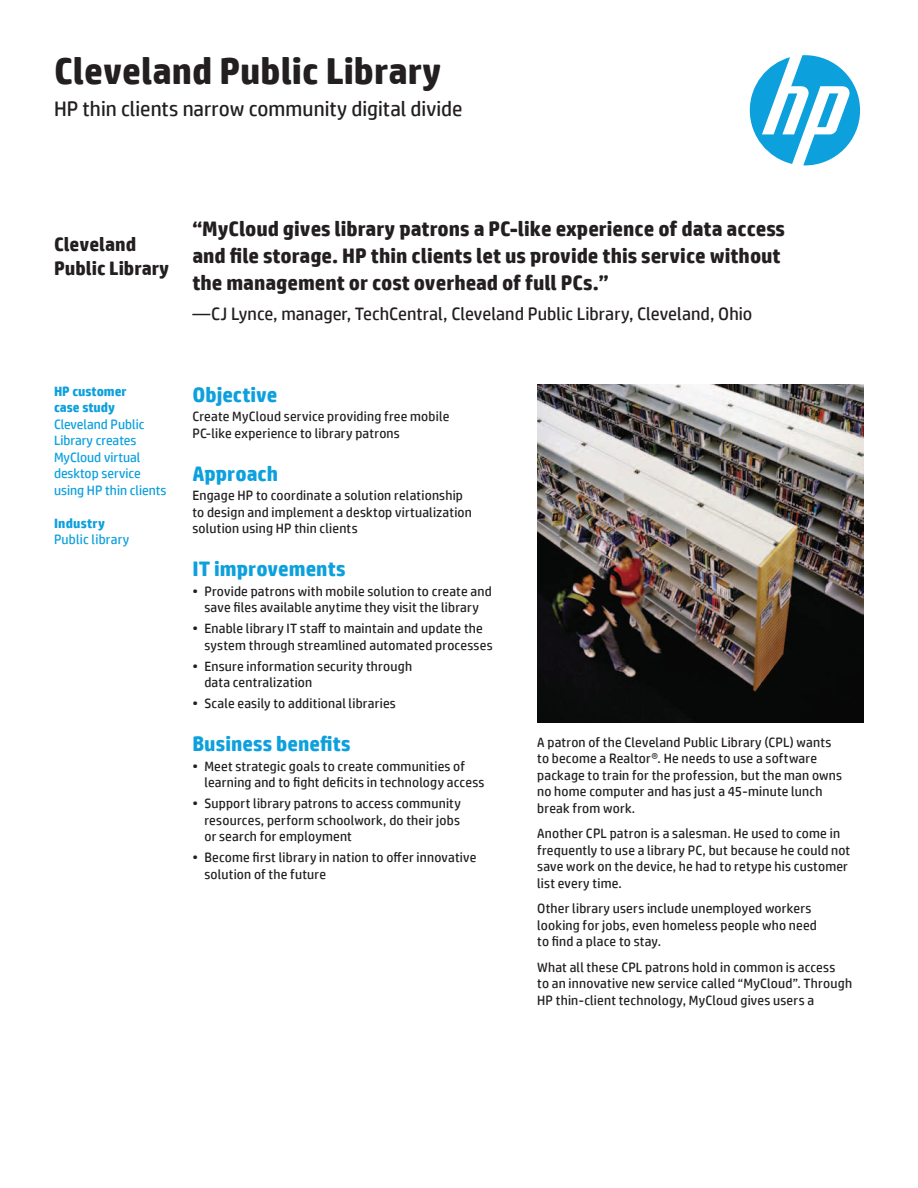
<style>
.page{position:relative;width:918px;height:1188px;background:#fff}
.page>*{position:absolute;margin:0;border:0;box-sizing:border-box;transform-origin:0 0}
.title{font:700 37.5px "HP Simplified";color:#231f20}
.messaging_14_18{font:700 21px/27px "HP Simplified";color:#231f20}
.objective_head{font:700 21px "HP Simplified";color:#0ca0dd}
.subtitle{font:21px "HP Simplified";color:#231f20}
.messaging_14_18-2{font:700 19.5px/24px "HP Simplified";color:#231f20}
.Quote_source{font:18px "HP Simplified";color:#231f20}
.text{font:13.5px/16.5px "HP Simplified";letter-spacing:.015em;color:#231f20}
.objective_text{font:13.5px/16.5px "HP Simplified";letter-spacing:.015em;color:#231f20}
.Sidebar_bold_to_col{font:13.5px/16.5px "HP Simplified";color:#0ca0dd}
.s1{font-weight:700}
</style>
<div class="page">
<img style="left:537px;top:385px;width:327px;height:337px">
<svg style="left:750px;top:55px;width:110px;height:110px"></svg>
<p class="title" style="left:54px;top:49px;width:389px">Cleveland Public Library</p>
<p class="subtitle" style="left:54px;top:97px;width:410px">HP thin clients narrow community digital divide</p>
<p class="messaging_14_18-2" style="left:54px;top:232px;width:117px">Cleveland<br>Public Library</p>
<p class="messaging_14_18" style="left:192px;top:215px;width:594px">“MyCloud gives library patrons a PC-like experience of data access and file storage. HP thin clients let us provide this service without the management or cost overhead of full PCs.”</p>
<p class="Quote_source" style="left:192px;top:303px;width:561px">—CJ Lynce, manager, TechCentral, Cleveland Public Library, Cleveland, Ohio</p>
<p class="Sidebar_bold_to_col" style="left:54px;top:383px;width:114px"><span class="s1">HP customer<br>case study<br></span>Cleveland Public<br>Library creates<br>MyCloud virtual desktop service using HP thin clients</p>
<p class="Sidebar_bold_to_col" style="left:54px;top:515px;width:77px"><span class="s1">Industry<br></span>Public library</p>
<p class="objective_head" style="left:192px;top:382px;width:87px">Objective</p>
<p class="objective_text" style="left:192px;top:408px;width:259px">Create MyCloud service providing free mobile<br>PC-like experience to library patrons</p>
<p class="objective_head" style="left:192px;top:461px;width:87px">Approach</p>
<p class="objective_text" style="left:192px;top:487px;width:281px">Engage HP to coordinate a solution relationship to design and implement a desktop virtualization solution using HP thin clients</p>
<p class="objective_head" style="left:192px;top:556px;width:155px">IT improvements</p>
<p class="text" style="left:192px;top:583px;width:301px;text-align:center">• Provide patrons with mobile solution to create and save files available anytime they visit the library</p>
<p class="text" style="left:204px;top:620px;width:290px;text-indent:-12px">• Enable library IT staff to maintain and update the system through streamlined automated processes</p>
<p class="text" style="left:204px;top:658px;width:209px;text-indent:-12px">• Ensure information security through data centralization</p>
<p class="text" style="left:192px;top:695px;width:205px">• Scale easily to additional libraries</p>
<p class="objective_head" style="left:192px;top:731px;width:160px">Business benefits</p>
<p class="text" style="left:204px;top:757px;width:282px;text-indent:-12px">• Meet strategic goals to create communities of learning and to fight deficits in technology access</p>
<p class="text" style="left:204px;top:795px;width:258px;text-align:justify;text-indent:-12px">• Support library patrons to access community resources, perform schoolwork, do their jobs or search for employment</p>
<p class="text" style="left:204px;top:849px;width:274px;text-indent:-12px">• Become first library in nation to offer innovative solution of the future</p>
<p class="text" style="left:537px;top:734px;width:306px">A patron of the Cleveland Public Library (CPL) wants to become a Realtor®. He needs to use a software package to train for the profession, but the man owns no home computer and has just a 45-minute lunch break from work.</p>
<p class="text" style="left:537px;top:825px;width:315px">Another CPL patron is a salesman. He used to come in frequently to use a library PC, but because he could not save work on the device, he had to retype his customer list every time.</p>
<p class="text" style="left:537px;top:900px;width:281px">Other library users include unemployed workers looking for jobs, even homeless people who need to find a place to stay.</p>
<p class="text" style="left:537px;top:959px;width:316px">What all these CPL patrons hold in common is access<br>to an innovative new service called “MyCloud”. Through<br>HP thin-client technology, MyCloud gives users a</p>
</div>
